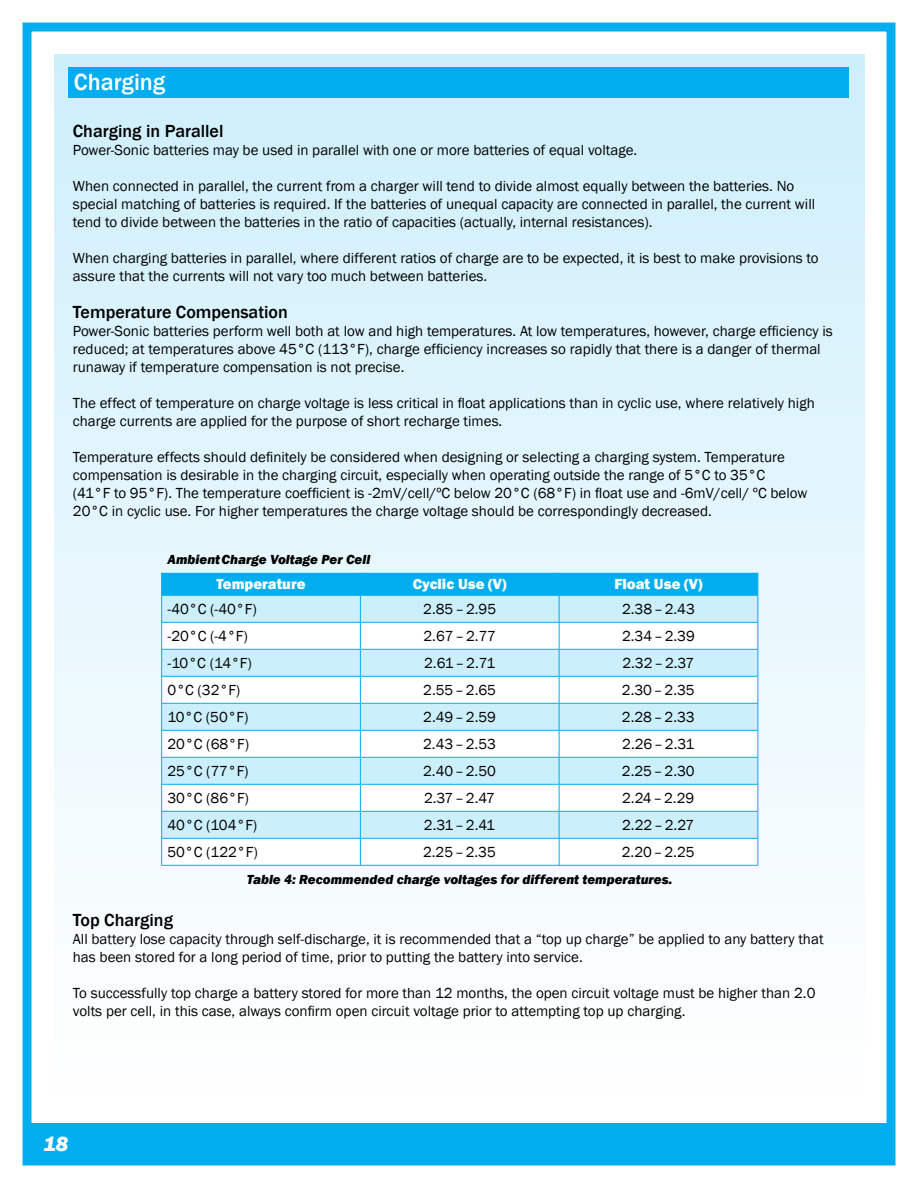
<style>
.page{position:relative;width:918px;height:1188px;background:#fff}
.page>*{position:absolute;margin:0;border:0;box-sizing:border-box;transform-origin:0 0}
.t1{font:500 24px "Franklin Gothic";color:#fff}
.t2{font:italic 800 21px "Franklin Gothic";color:#fff}
.t3{font:500 18px "Franklin Gothic";color:#000}
.t4{font:15px/18px "Franklin Gothic";color:#000}
.t5{font:800 15px "Franklin Gothic";color:#fff}
.t6{font:italic 800 13.5px "Franklin Gothic";color:#000}
</style>
<div class="page">
<div style="left:22px;top:22px;width:874px;height:1144px;border:9px solid #00adef"></div>
<div style="left:27px;top:1123px;width:864px;height:38px;background:#00adef"></div>
<div style="left:54px;top:54px;width:810px;height:1049px;background:linear-gradient(to bottom,#ceeffc,#fff)"></div>
<div style="left:68px;top:68px;width:781px;height:30px;background:#00adef"></div>
<svg style="left:161px;top:573px;width:598px;height:292px"></svg>
<hr style="left:161px;top:865px;width:597px;height:1px;background:#00adef">
<h1 class="t1" style="left:74px;top:67px;width:93px">Charging</h1>
<p class="t3" style="left:73px;top:120px;width:152px">Charging in Parallel</p>
<p class="t4" style="left:73px;top:141px;width:566px">Power-Sonic batteries may be used in parallel with one or more batteries of equal voltage.</p>
<p class="t4" style="left:73px;top:177px;width:744px">When connected in parallel, the current from a charger will tend to divide almost equally between the batteries. No special matching of batteries is required. If the batteries of unequal capacity are connected in parallel, the current will tend to divide between the batteries in the ratio of capacities (actually, internal resistances).</p>
<p class="t4" style="left:73px;top:249px;width:747px">When charging batteries in parallel, where different ratios of charge are to be expected, it is best to make provisions to assure that the currents will not vary too much between batteries.</p>
<p class="t3" style="left:73px;top:301px;width:216px">Temperature Compensation</p>
<p class="t4" style="left:73px;top:322px;width:762px">Power-Sonic batteries perform well both at low and high temperatures. At low temperatures, however, charge efficiency is reduced; at temperatures above 45°C (113°F), charge efficiency increases so rapidly that there is a danger of thermal runaway if temperature compensation is not precise.</p>
<p class="t4" style="left:73px;top:394px;width:743px">The effect of temperature on charge voltage is less critical in float applications than in cyclic use, where relatively high charge currents are applied for the purpose of short recharge times.</p>
<p class="t4" style="left:73px;top:448px;width:736px">Temperature effects should definitely be considered when designing or selecting a charging system. Temperature compensation is desirable in the charging circuit, especially when operating outside the range of 5°C to 35°C<br>(41°F to 95°F). The temperature coefficient is -2mV/cell/ºC below 20°C (68°F) in float use and -6mV/cell/ ºC below 20°C in cyclic use. For higher temperatures the charge voltage should be correspondingly decreased.</p>
<p class="t6" style="left:168px;top:551px;width:204px">AmbientCharge Voltage Per Cell</p>
<p class="t5" style="left:216px;top:575px;width:91px">Temperature</p>
<p class="t5" style="left:413px;top:575px;width:95px">Cyclic Use (V)</p>
<p class="t5" style="left:614px;top:575px;width:90px">Float Use (V)</p>
<p class="t4" style="left:168px;top:600px;width:91px">-40°C (-40°F)</p>
<p class="t4" style="left:423px;top:600px;width:74px">2.85–2.95</p>
<p class="t4" style="left:622px;top:600px;width:74px">2.38–2.43</p>
<p class="t4" style="left:168px;top:627px;width:82px">-20°C (-4°F)</p>
<p class="t4" style="left:424px;top:627px;width:74px">2.67–2.77</p>
<p class="t4" style="left:622px;top:627px;width:74px">2.34–2.39</p>
<p class="t4" style="left:168px;top:654px;width:86px">-10°C (14°F)</p>
<p class="t4" style="left:424px;top:654px;width:72px">2.61–2.71</p>
<p class="t4" style="left:622px;top:654px;width:74px">2.32–2.37</p>
<p class="t4" style="left:168px;top:681px;width:74px">0°C (32°F)</p>
<p class="t4" style="left:423px;top:681px;width:74px">2.55–2.65</p>
<p class="t4" style="left:622px;top:681px;width:74px">2.30–2.35</p>
<p class="t4" style="left:168px;top:708px;width:83px">10°C (50°F)</p>
<p class="t4" style="left:423px;top:708px;width:74px">2.49–2.59</p>
<p class="t4" style="left:622px;top:708px;width:74px">2.28–2.33</p>
<p class="t4" style="left:168px;top:735px;width:83px">20°C (68°F)</p>
<p class="t4" style="left:423px;top:735px;width:74px">2.43–2.53</p>
<p class="t4" style="left:622px;top:735px;width:74px">2.26–2.31</p>
<p class="t4" style="left:167px;top:762px;width:83px">25°C (77°F)</p>
<p class="t4" style="left:423px;top:762px;width:74px">2.40–2.50</p>
<p class="t4" style="left:622px;top:762px;width:74px">2.25–2.30</p>
<p class="t4" style="left:167px;top:789px;width:83px">30°C (86°F)</p>
<p class="t4" style="left:424px;top:789px;width:73px">2.37–2.47</p>
<p class="t4" style="left:622px;top:789px;width:74px">2.24–2.29</p>
<p class="t4" style="left:167px;top:816px;width:91px">40°C (104°F)</p>
<p class="t4" style="left:424px;top:816px;width:73px">2.31–2.41</p>
<p class="t4" style="left:622px;top:816px;width:74px">2.22–2.27</p>
<p class="t4" style="left:167px;top:843px;width:92px">50°C (122°F)</p>
<p class="t4" style="left:423px;top:843px;width:74px">2.25–2.35</p>
<p class="t4" style="left:622px;top:843px;width:74px">2.20–2.25</p>
<p class="t6" style="left:247px;top:870px;width:427px">Table 4: Recommended charge voltages for different temperatures.</p>
<p class="t3" style="left:73px;top:909px;width:102px">Top Charging</p>
<p class="t4" style="left:73px;top:931px;width:752px">All battery lose capacity through self-discharge, it is recommended that a “top up charge” be applied to any battery that has been stored for a long period of time, prior to putting the battery into service.</p>
<p class="t4" style="left:73px;top:985px;width:744px">To successfully top charge a battery stored for more than 12 months, the open circuit voltage must be higher than 2.0 volts per cell, in this case, always confirm open circuit voltage prior to attempting top up charging.</p>
<h2 class="t2" style="left:44px;top:1130px;width:14px">18</h2>
</div>
